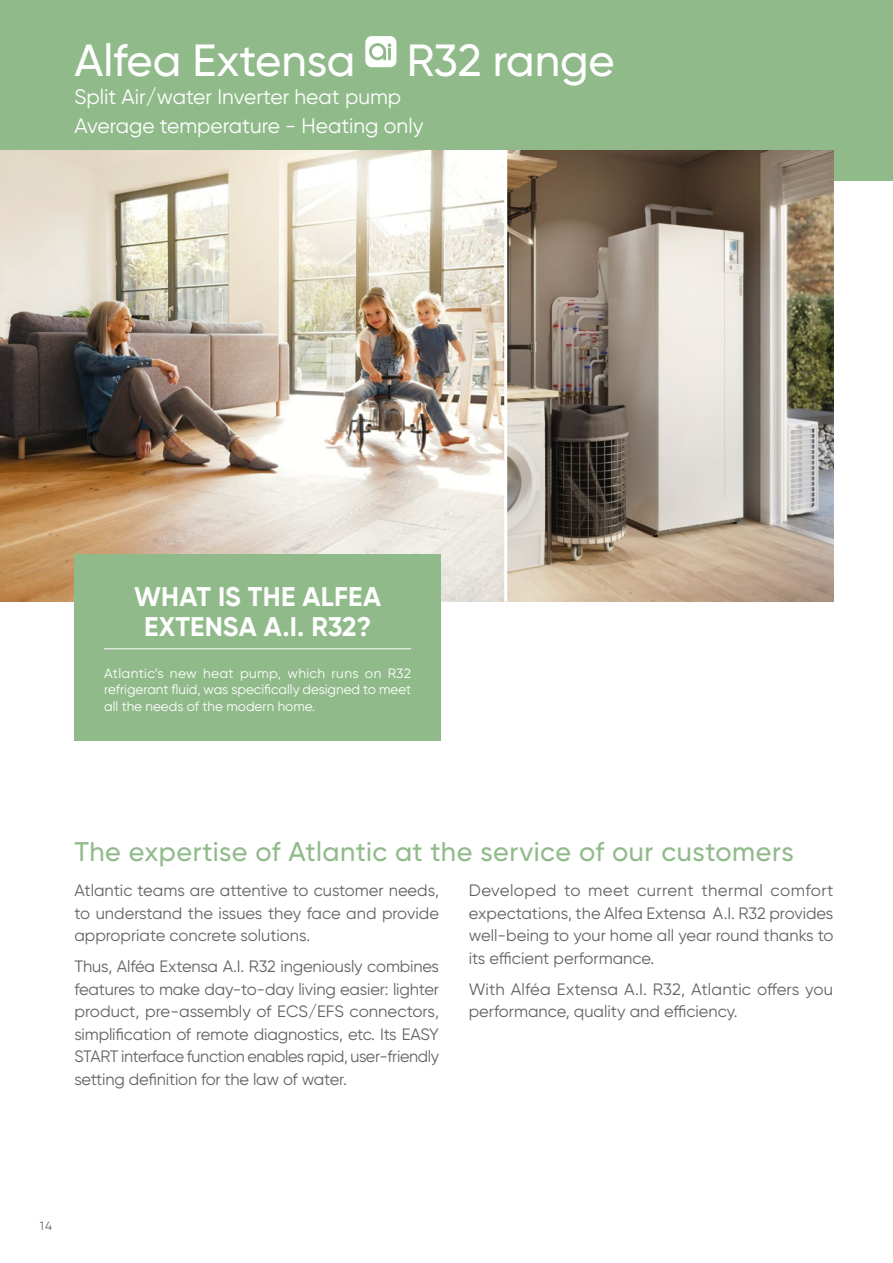
<style>
.page{position:relative;width:893px;height:1263px;background:#fff}
.page>*{position:absolute;margin:0;border:0;box-sizing:border-box;transform-origin:0 0}
.t1{font:500 45px "Gilroy";color:#fff}
.t2{font:500 27px "Gilroy";letter-spacing:.015em;color:#91ba8b}
.t3{font:700 27px/30px "Gilroy";letter-spacing:.01em;color:#fff;text-align:center}
.t4{font:21px/28.2px "Gilroy";color:#fff}
.t5{font:16.5px/22.5px "Gilroy";color:#646363;text-align:justify}
.t6{font:13.5px/16.5px "Gilroy";color:#fff;text-align:justify}
.t7{font:12px "Gilroy";color:#646363}
</style>
<div class="page">
<div style="left:0;top:0;width:893px;height:180px;background:#91ba8b"></div>
<svg style="left:365px;top:36px;width:31px;height:31px"></svg>
<img style="left:507px;top:150px;width:326px;height:451px">
<img style="left:0;top:150px;width:504px;height:451px">
<hr style="left:504px;top:150px;width:3px;height:451px;background:#fff">
<div style="left:74px;top:554px;width:367px;height:186px;background:#91ba8b"></div>
<hr style="left:104px;top:648px;width:307px;height:1px;background:#fff">
<h1 class="t1" style="left:74px;top:33px;width:542px">Alfea Extensa R32 range</h1>
<p class="t4" style="left:74px;top:83px;width:350px">Split Air/water Inverter heat pump<br>Average temperature - Heating only</p>
<h2 class="t3" style="left:134px;top:581px;width:249px">WHAT IS THE ALFEA<br>EXTENSA A.I. R32?</h2>
<p class="t6" style="left:104px;top:664px;width:308px">Atlantic’s new heat pump, which runs on R32 refrigerant fluid, was specifically designed to meet all the needs of the modern home.</p>
<h2 class="t2" style="left:74px;top:835px;width:721px">The expertise of Atlantic at the service of our customers</h2>
<p class="t5" style="left:74px;top:879px;width:366px">Atlantic teams are attentive to customer needs, to understand the issues they face and provide appropriate concrete solutions.</p>
<p class="t5" style="left:74px;top:955px;width:366px">Thus, Alféa Extensa A.I. R32 ingeniously combines features to make day-to-day living easier: lighter product, pre-assembly of ECS/EFS connectors, simplification of remote diagnostics, etc. Its EASY START interface function enables rapid, user‑friendly setting definition for the law of water.</p>
<p class="t5" style="left:469px;top:879px;width:366px">Developed to meet current thermal comfort expectations, the Alfea Extensa A.I. R32 provides well-being to your home all year round thanks to its efficient performance.</p>
<p class="t5" style="left:469px;top:977px;width:366px">With Alféa Extensa A.I. R32, Atlantic offers you performance, quality and efficiency.</p>
<p class="t7" style="left:40px;top:1218px;width:14px">14</p>
</div>
